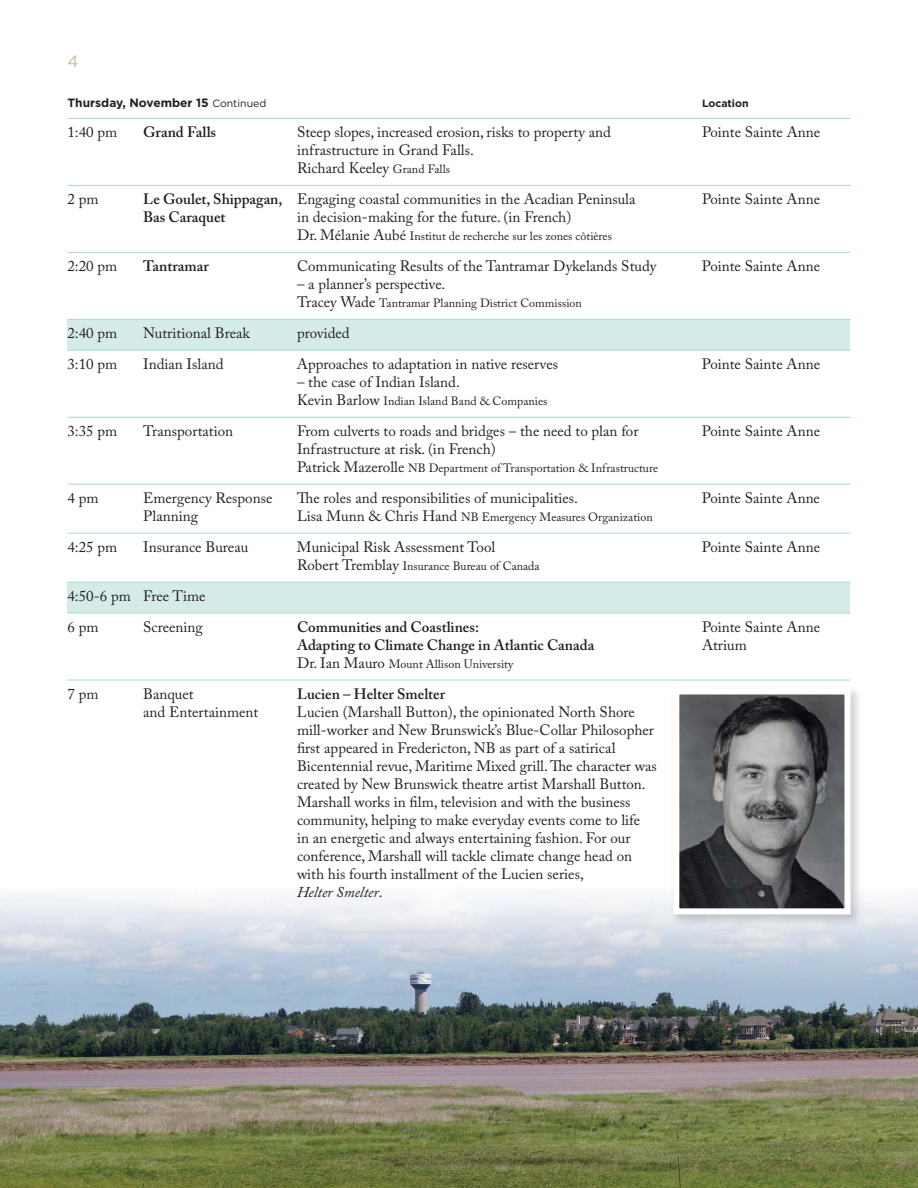
<style>
.page{position:relative;width:918px;height:1188px;background:#fff}
.page>*{position:absolute;margin:0;border:0;box-sizing:border-box;transform-origin:0 0}
.t1{font:16.5px "Gotham";color:#d1b4a2}
.t2{font:15px/18px "Adobe Caslon Pro";color:#231f20}
.t3{font:600 15px "Adobe Caslon Pro";color:#231f20}
.t4{font:12px "Adobe Caslon Pro";color:#231f20}
.t5{font:700 12px "Gotham";color:#231f20}
.t6{font:700 10.5px "Gotham";color:#231f20}
.s1{font-weight:400;font-size:10.5px}
.s2{font-size:12px}
.s3{font-weight:600}
.s4{font-size:15px}
.s5{font-style:italic}
</style>
<div class="page">
<img style="left:0;top:893px;width:918px;height:295px">
<div style="left:68px;top:582px;width:782px;height:31px;background:#d4ebe7"></div>
<div style="left:68px;top:320px;width:782px;height:30px;background:#d4ebe7"></div>
<hr style="left:68px;top:118px;width:782px;height:1px;background:#acdad4">
<hr style="left:68px;top:185px;width:782px;height:1px;background:#acdad4">
<hr style="left:68px;top:252px;width:782px;height:1px;background:#acdad4">
<hr style="left:68px;top:319px;width:782px;height:1px;background:#acdad4">
<hr style="left:68px;top:350px;width:782px;height:1px;background:#acdad4">
<hr style="left:68px;top:417px;width:782px;height:1px;background:#acdad4">
<hr style="left:68px;top:484px;width:782px;height:1px;background:#acdad4">
<hr style="left:68px;top:533px;width:782px;height:1px;background:#acdad4">
<hr style="left:68px;top:582px;width:782px;height:1px;background:#acdad4">
<hr style="left:68px;top:613px;width:782px;height:1px;background:#acdad4">
<hr style="left:68px;top:680px;width:782px;height:1px;background:#acdad4">
<img style="left:668px;top:690px;width:198px;height:240px">
<img style="left:680px;top:695px;width:163px;height:212px">
<div style="left:673px;top:688px;width:177px;height:226px;border:6px solid #fff"></div>
<p class="t1" style="left:68px;top:55px;width:13px">4</p>
<p class="t5" style="left:68px;top:98px;width:200px">Thursday, November 15 <span class="s1">Continued</span></p>
<p class="t6" style="left:702px;top:99px;width:48px">Location</p>
<p class="t2" style="left:68px;top:125px;width:51px">1:40 pm</p>
<p class="t3" style="left:143px;top:127px;width:75px">Grand Falls</p>
<p class="t2" style="left:297px;top:125px;width:315px">Steep slopes, increased erosion, risks to property and</p>
<p class="t2" style="left:702px;top:125px;width:120px">Pointe Sainte Anne</p>
<p class="t2" style="left:297px;top:143px;width:178px">infrastructure in Grand Falls.<br>Richard Keeley <span class="s2">Grand Falls</span></p>
<p class="t2" style="left:68px;top:192px;width:33px">2 pm</p>
<p class="t2" style="left:143px;top:192px;width:494px"><span class="s3">Le Goulet, Shippagan,</span> Engaging coastal communities in the Acadian Peninsula</p>
<p class="t2" style="left:702px;top:192px;width:120px">Pointe Sainte Anne</p>
<p class="t3" style="left:143px;top:212px;width:84px">Bas Caraquet</p>
<p class="t2" style="left:297px;top:210px;width:276px">in decision-making for the future. (in French)</p>
<p class="t4" style="left:297px;top:232px;width:317px"><span class="s4">Dr. Mélanie Aubé</span> Institut de recherche sur les zones côtières</p>
<p class="t2" style="left:68px;top:259px;width:51px">2:20 pm</p>
<p class="t3" style="left:143px;top:261px;width:67px">Tantramar</p>
<p class="t2" style="left:297px;top:259px;width:361px">Communicating Results of the Tantramar Dykelands Study</p>
<p class="t2" style="left:702px;top:259px;width:120px">Pointe Sainte Anne</p>
<p class="t2" style="left:297px;top:277px;width:150px">– a planner’s perspective.</p>
<p class="t4" style="left:297px;top:299px;width:286px"><span class="s4">Tracey Wade</span> Tantramar Planning District Commission</p>
<p class="t2" style="left:68px;top:326px;width:51px">2:40 pm</p>
<p class="t2" style="left:143px;top:326px;width:108px">Nutritional Break</p>
<p class="t2" style="left:297px;top:326px;width:54px">provided</p>
<p class="t2" style="left:68px;top:357px;width:51px">3:10 pm</p>
<p class="t2" style="left:143px;top:357px;width:82px">Indian Island</p>
<p class="t2" style="left:297px;top:357px;width:263px">Approaches to adaptation in native reserves</p>
<p class="t2" style="left:702px;top:357px;width:120px">Pointe Sainte Anne</p>
<p class="t2" style="left:297px;top:375px;width:164px">– the case of Indian Island.</p>
<p class="t4" style="left:297px;top:397px;width:252px"><span class="s4">Kevin Barlow</span> Indian Island Band &amp; Companies</p>
<p class="t2" style="left:68px;top:424px;width:51px">3:35 pm</p>
<p class="t2" style="left:143px;top:424px;width:91px">Transportation</p>
<p class="t2" style="left:297px;top:424px;width:343px">From culverts to roads and bridges – the need to plan for</p>
<p class="t2" style="left:702px;top:424px;width:120px">Pointe Sainte Anne</p>
<p class="t2" style="left:297px;top:442px;width:200px">Infrastructure at risk. (in French)</p>
<p class="t4" style="left:297px;top:464px;width:363px"><span class="s4">Patrick Mazerolle</span> NB Department of Transportation &amp; Infrastructure</p>
<p class="t2" style="left:68px;top:491px;width:33px">4 pm</p>
<p class="t2" style="left:143px;top:491px;width:131px">Emergency Response</p>
<p class="t2" style="left:297px;top:491px;width:282px">The roles and responsibilities of municipalities.</p>
<p class="t2" style="left:702px;top:491px;width:120px">Pointe Sainte Anne</p>
<p class="t2" style="left:143px;top:509px;width:56px">Planning</p>
<p class="t4" style="left:297px;top:513px;width:357px"><span class="s4">Lisa Munn &amp; Chris Hand</span> NB Emergency Measures Organization</p>
<p class="t2" style="left:68px;top:540px;width:51px">4:25 pm</p>
<p class="t2" style="left:143px;top:540px;width:107px">Insurance Bureau</p>
<p class="t2" style="left:297px;top:540px;width:200px">Municipal Risk Assessment Tool</p>
<p class="t2" style="left:702px;top:540px;width:120px">Pointe Sainte Anne</p>
<p class="t4" style="left:297px;top:562px;width:244px"><span class="s4">Robert Tremblay</span> Insurance Bureau of Canada</p>
<p class="t2" style="left:68px;top:582px;width:140px;line-height:30.9px">4:50-6 pm Free Time<br>6 pm</p>
<p class="t2" style="left:143px;top:620px;width:61px">Screening</p>
<p class="t3" style="left:297px;top:621px;width:184px">Communities and Coastlines:</p>
<p class="t2" style="left:702px;top:620px;width:120px">Pointe Sainte Anne</p>
<p class="t3" style="left:297px;top:639px;width:299px">Adapting to Climate Change in Atlantic Canada</p>
<p class="t2" style="left:702px;top:638px;width:46px">Atrium</p>
<p class="t4" style="left:297px;top:659px;width:218px"><span class="s4">Dr. Ian Mauro</span> Mount Allison University</p>
<p class="t2" style="left:68px;top:687px;width:33px">7 pm</p>
<p class="t2" style="left:143px;top:687px;width:52px">Banquet</p>
<p class="t3" style="left:297px;top:688px;width:150px">Lucien – Helter Smelter</p>
<p class="t2" style="left:143px;top:705px;width:117px">and Entertainment</p>
<p class="t2" style="left:297px;top:705px;width:361px">Lucien (Marshall Button), the opinionated North Shore mill-worker and New Brunswick’s Blue-Collar Philosopher first appeared in Fredericton, NB as part of a satirical Bicentennial revue, Maritime Mixed grill. The character was created by New Brunswick theatre artist Marshall Button.<br>Marshall works in film, television and with the business community, helping to make everyday events come to life<br>in an energetic and always entertaining fashion. For our conference, Marshall will tackle climate change head on with his fourth installment of the Lucien series,<br><span class="s5">Helter Smelter</span>.</p>
</div>
